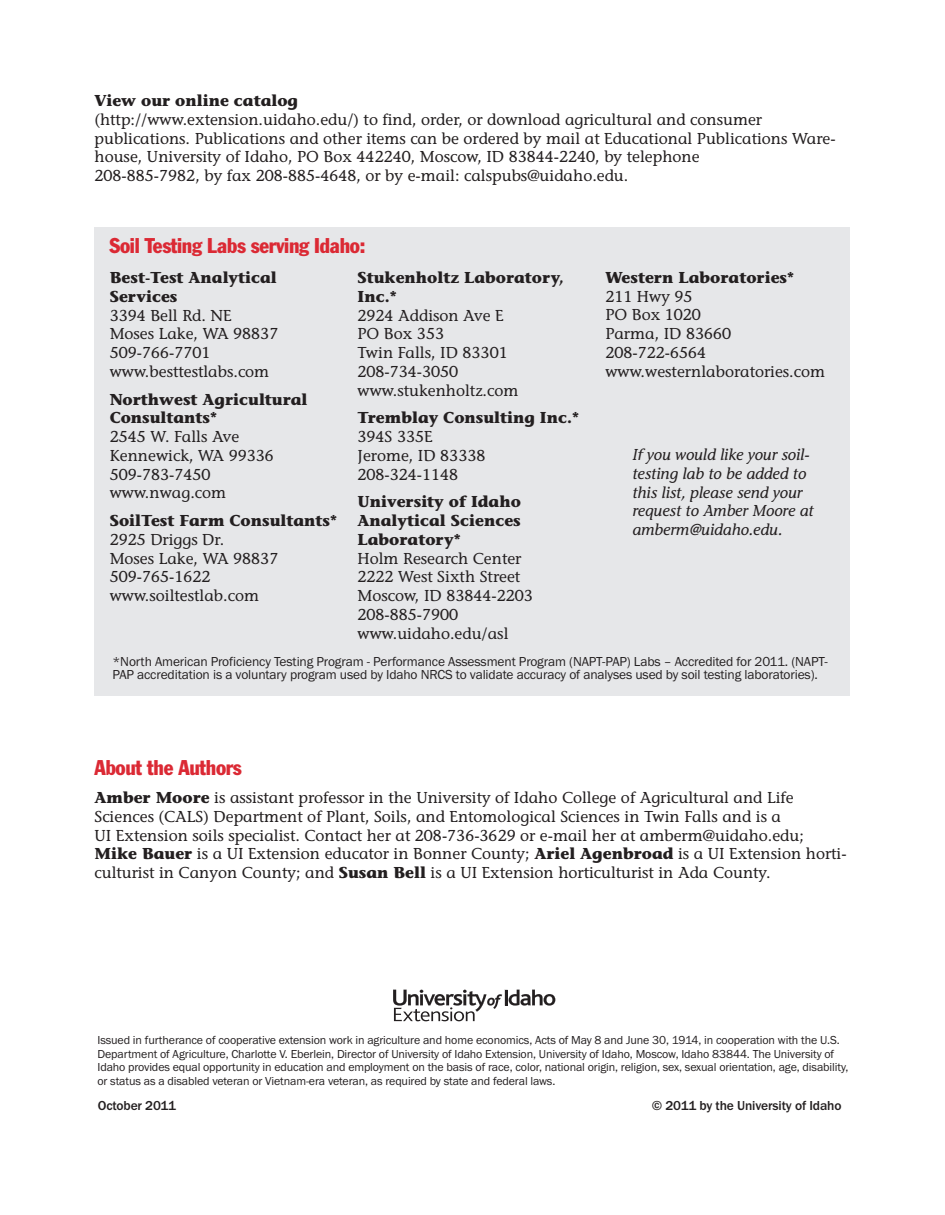
<style>
.page{position:relative;width:945px;height:1215px;background:#fff}
.page>*{position:absolute;margin:0;border:0;box-sizing:border-box;transform-origin:0 0}
.t1{font:condensed 21px "Franklin Gothic";letter-spacing:-.015em;color:#db2934}
.t2{font:15.75px/18.8px "Stone Informal";color:#231f20}
.t3{font:700 15.75px/18.8px "Stone Informal";color:#231f20}
.t4{font:italic 15.75px/18.8px "Stone Informal";color:#231f20}
.t5{font:13.5px/13.5px "Franklin Gothic";letter-spacing:-.01em;color:#231f20}
.t6{font:500 13.5px "Franklin Gothic";letter-spacing:-.01em;color:#231f20}
.t7{font:12px/13.5px "Franklin Gothic";letter-spacing:-.01em;color:#231f20}
.s1{font-weight:700}
</style>
<div class="page">
<div style="left:94px;top:227px;width:756px;height:468px;background:#e6e7e9"></div>
<svg style="left:393px;top:990px;width:162px;height:31px"></svg>
<p class="t3" style="left:95px;top:93px;width:205px">View our online catalog</p>
<p class="t2" style="left:95px;top:110px;width:743px">(http://www.extension.uidaho.edu/) to find, order, or download agricultural and consumer publications. Publications and other items can be ordered by mail at Educational Publications Ware&shy;house, University of Idaho, PO Box 442240, Moscow, ID 83844-2240, by telephone<br>208-885-7982, by fax 208-885-4648, or by e-mail: calspubs@uidaho.edu.</p>
<h1 class="t1" style="left:110px;top:239px;width:257px">Soil Testing Labs serving Idaho:</h1>
<p class="t3" style="left:110px;top:270px;width:169px">Best-Test Analytical<br>Services</p>
<p class="t2" style="left:110px;top:306px;width:170px">3394 Bell Rd. NE<br>Moses Lake, WA 98837<br>509-766-7701 www.besttestlabs.com</p>
<p class="t3" style="left:110px;top:392px;width:199px">Northwest Agricultural<br>Consultants*</p>
<p class="t2" style="left:110px;top:427px;width:166px">2545 W. Falls Ave<br>Kennewick, WA 99336<br>509-783-7450 www.nwag.com</p>
<p class="t3" style="left:110px;top:513px;width:229px">SoilTest Farm Consultants*</p>
<p class="t2" style="left:110px;top:530px;width:170px">2925 Driggs Dr.<br>Moses Lake, WA 98837<br>509-765-1622 www.soiltestlab.com</p>
<p class="t3" style="left:358px;top:270px;width:208px">Stukenholtz Laboratory,<br>Inc.*</p>
<p class="t2" style="left:358px;top:306px;width:162px">2924 Addison Ave E<br>PO Box 353<br>Twin Falls, ID 83301<br>208-734-3050 www.stukenholtz.com</p>
<p class="t3" style="left:358px;top:410px;width:223px">Tremblay Consulting Inc.*</p>
<p class="t2" style="left:358px;top:427px;width:129px">394S 335E<br>Jerome, ID 83338<br>208-324-1148</p>
<p class="t3" style="left:358px;top:494px;width:165px;text-align:justify">University of Idaho Analytical Sciences Laboratory*</p>
<p class="t2" style="left:358px;top:549px;width:177px">Holm Research Center<br>2222 West Sixth Street<br>Moscow, ID 83844-2203<br>208-885-7900 www.uidaho.edu/asl</p>
<p class="t3" style="left:605px;top:270px;width:190px">Western Laboratories*</p>
<p class="t2" style="left:605px;top:287px;width:221px">211 Hwy 95<br>PO Box 1020<br>Parma, ID 83660<br>208-722-6564 www.westernlaboratories.com</p>
<p class="t4" style="left:632px;top:447px;width:183px">If you would like your soil&shy;testing lab to be added to this list, please send your request to Amber Moore at amberm@uidaho.edu.</p>
<p class="t5" style="left:112px;top:654px;width:717px">*North American Proficiency Testing Program - Performance Assessment Program (NAPT-PAP) Labs – Accredited for 2011. (NAPT-<br>PAP accreditation is a voluntary program used by Idaho NRCS to validate accuracy of analyses used by soil testing laboratories).</p>
<h1 class="t1" style="left:94px;top:760px;width:149px">About the Authors</h1>
<p class="t2" style="left:94px;top:788px;width:754px"><span class="s1">Amber Moore</span> is assistant professor in the University of Idaho College of Agricultural and Life Sciences (CALS) Department of Plant, Soils, and Entomological Sciences in Twin Falls and is a<br>UI Extension soils specialist. Contact her at 208-736-3629 or e-mail her at amberm@uidaho.edu; <span class="s1">Mike Bauer</span> is a UI Extension educator in Bonner County; <span class="s1">Ariel Agenbroad</span> is a UI Extension horti&shy;culturist in Canyon County; and <span class="s1">Susan Bell</span> is a UI Extension horticulturist in Ada County.</p>
<p class="t7" style="left:97px;top:1033px;width:752px">Issued in furtherance of cooperative extension work in agriculture and home economics, Acts of May 8 and June 30, 1914, in cooperation with the U.S.<br>Department of Agriculture, Charlotte V. Eberlein, Director of University of Idaho Extension, University of Idaho, Moscow, Idaho 83844. The University of Idaho provides equal opportunity in education and employment on the basis of race, color, national origin, religion, sex, sexual orientation, age, disability, or status as a disabled veteran or Vietnam-era veteran, as required by state and federal laws.</p>
<p class="t6" style="left:98px;top:1097px;width:80px">October 2011</p>
<p class="t6" style="left:652px;top:1097px;width:191px">© 2011 by the University of Idaho</p>
</div>
